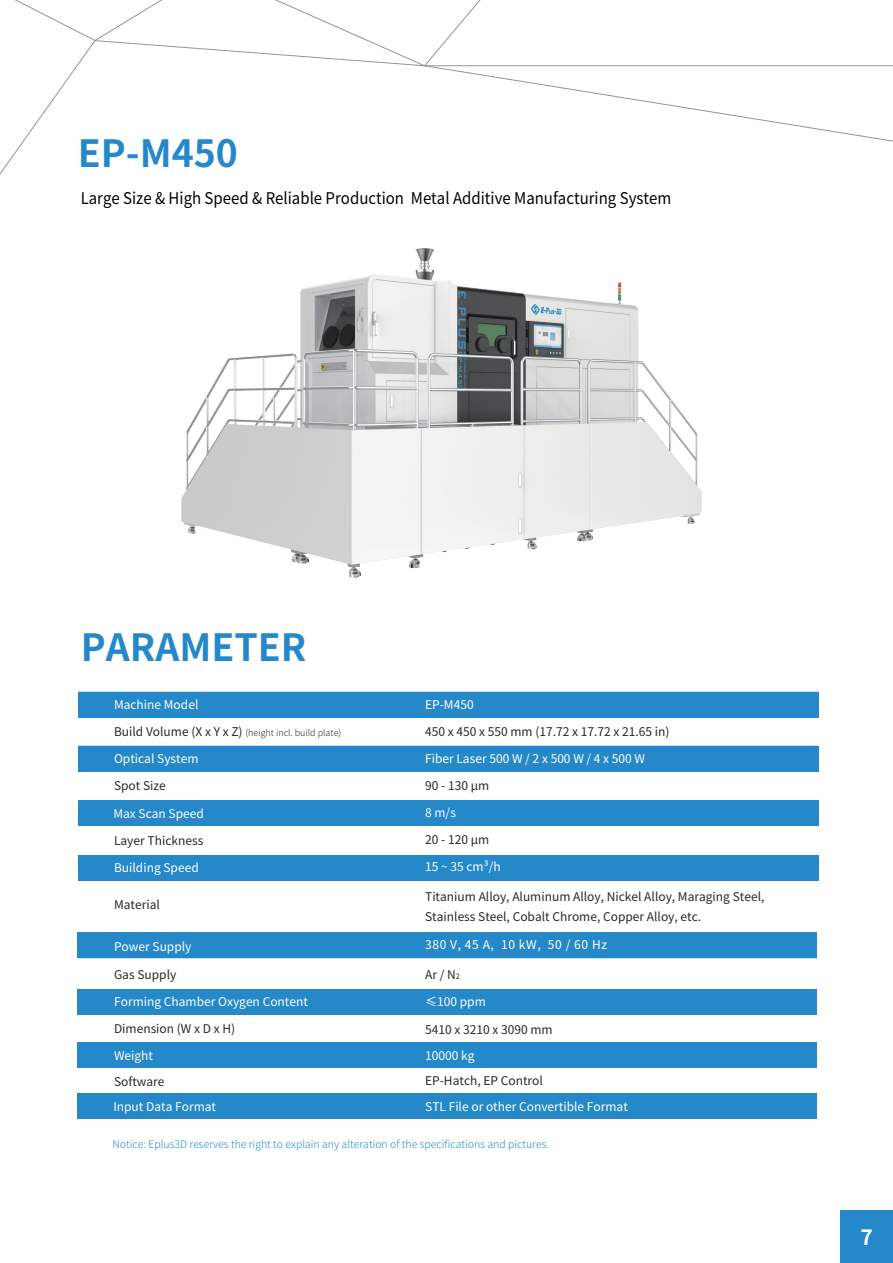
<style>
.page{position:relative;width:893px;height:1263px;background:#fff}
.page>*{position:absolute;margin:0;border:0;box-sizing:border-box;transform-origin:0 0}
.t1{font:700 37.5px "Source Han Sans SC";color:#2589c9}
.t2{font:700 21px "Source Han Sans SC";color:#fff}
.t3{font:16.2px "Source Han Sans SC";color:#030303;scale:.93 1}
.t4{font:12px/19.5px "Source Han Sans SC";color:#2d2724}
.t5{font:12px "Source Han Sans SC";color:#fff}
.t6{font:12px "Source Han Sans SC";letter-spacing:.05em;color:#fff}
.t7{font:12px "Source Han Sans SC";color:#2c2423}
.t8{font:300 10.5px "Source Han Sans SC";color:#2589c9}
.t9{font:300 9px "Source Han Sans SC";color:#2d2724}
.s1{font-weight:400;font-size:12px}
.s2{font-size:7.5px}
</style>
<div class="page">
<div style="left:840px;top:1210px;width:53px;height:53px;background:#2589c9"></div>
<svg style="left:424px;top:66px;width:469px;height:76px"></svg>
<svg style="left:15px;top:0;width:878px;height:66px"></svg>
<div style="left:78px;top:692px;width:740px;height:25px;background:#2589c9"></div>
<div style="left:78px;top:746px;width:740px;height:25px;background:#2589c9"></div>
<div style="left:78px;top:800px;width:740px;height:26px;background:#2589c9"></div>
<div style="left:78px;top:855px;width:740px;height:26px;background:#2589c9"></div>
<div style="left:78px;top:932px;width:739px;height:26px;background:#2589c9"></div>
<div style="left:78px;top:989px;width:739px;height:26px;background:#2589c9"></div>
<div style="left:78px;top:1093px;width:739px;height:26px;background:#2589c9"></div>
<div style="left:78px;top:1042px;width:739px;height:26px;background:#2589c9"></div>
<img style="left:182px;top:248px;width:520px;height:330px">
<h1 class="t1" style="left:78px;top:134px;width:162px">EP-M450</h1>
<h3 class="t3" style="left:81px;top:189px;width:637px">Large Size &amp; High Speed &amp; Reliable Production Metal Additive Manufacturing System</h3>
<h1 class="t1" style="left:81px;top:628px;width:227px">PARAMETER</h1>
<p class="t5" style="left:114px;top:697px;width:86px">Machine Model</p>
<p class="t5" style="left:425px;top:697px;width:50px">EP-M450</p>
<p class="t9" style="left:114px;top:727px;width:229px"><span class="s1">Build Volume (X x Y x Z)</span> (height incl. build plate)</p>
<p class="t4" style="left:425px;top:722px;width:246px">450 x 450 x 550 mm (17.72 x 17.72 x 21.65 in)</p>
<p class="t5" style="left:114px;top:751px;width:86px">Optical System</p>
<p class="t5" style="left:425px;top:751px;width:222px">Fiber Laser 500 W / 2 x 500 W / 4 x 500 W</p>
<p class="t4" style="left:114px;top:776px;width:53px">Spot Size</p>
<p class="t4" style="left:425px;top:776px;width:66px">90 - 130 μm</p>
<p class="t5" style="left:113px;top:807px;width:92px">Max Scan Speed</p>
<p class="t4" style="left:114px;top:831px;width:91px">Layer Thickness</p>
<p class="t5" style="left:425px;top:806px;width:32px">8 m/s</p>
<p class="t4" style="left:425px;top:830px;width:66px">20 - 120 μm</p>
<p class="t5" style="left:114px;top:861px;width:86px">Building Speed</p>
<p class="t5" style="left:425px;top:860px;width:77px">15 ~ 35 cm³/h</p>
<p class="t4" style="left:114px;top:895px;width:47px">Material</p>
<p class="t5" style="left:114px;top:940px;width:79px">Power Supply</p>
<p class="t4" style="left:425px;top:887px;width:341px">Titanium Alloy, Aluminum Alloy, Nickel Alloy, Maraging Steel,<br>Stainless Steel, Cobalt Chrome, Copper Alloy, etc.</p>
<p class="t6" style="left:425px;top:938px;width:183px">380 V, 45 A, 10 kW, 50 / 60 Hz</p>
<p class="t4" style="left:114px;top:965px;width:64px">Gas Supply</p>
<p class="t4" style="left:425px;top:965px;width:36px">Ar / N<span class="s2">2</span></p>
<p class="t5" style="left:114px;top:995px;width:195px">Forming Chamber Oxygen Content</p>
<p class="t5" style="left:425px;top:995px;width:62px">≤100 ppm</p>
<p class="t4" style="left:114px;top:1019px;width:123px">Dimension (W x D x H)</p>
<p class="t4" style="left:425px;top:1019px;width:129px">5410 x 3210 x 3090 mm</p>
<p class="t5" style="left:114px;top:1048px;width:41px">Weight</p>
<p class="t5" style="left:113px;top:1100px;width:104px">Input Data Format</p>
<p class="t4" style="left:114px;top:1072px;width:52px">Software</p>
<p class="t5" style="left:425px;top:1048px;width:51px">10000 kg</p>
<p class="t7" style="left:425px;top:1073px;width:119px">EP-Hatch, EP Control</p>
<p class="t5" style="left:425px;top:1100px;width:204px">STL File or other Convertible Format</p>
<p class="t8" style="left:113px;top:1138px;width:438px">Notice: Eplus3D reserves the right to explain any alteration of the specifications and pictures.</p>
<h2 class="t2" style="left:861px;top:1226px;width:14px">7</h2>
</div>
